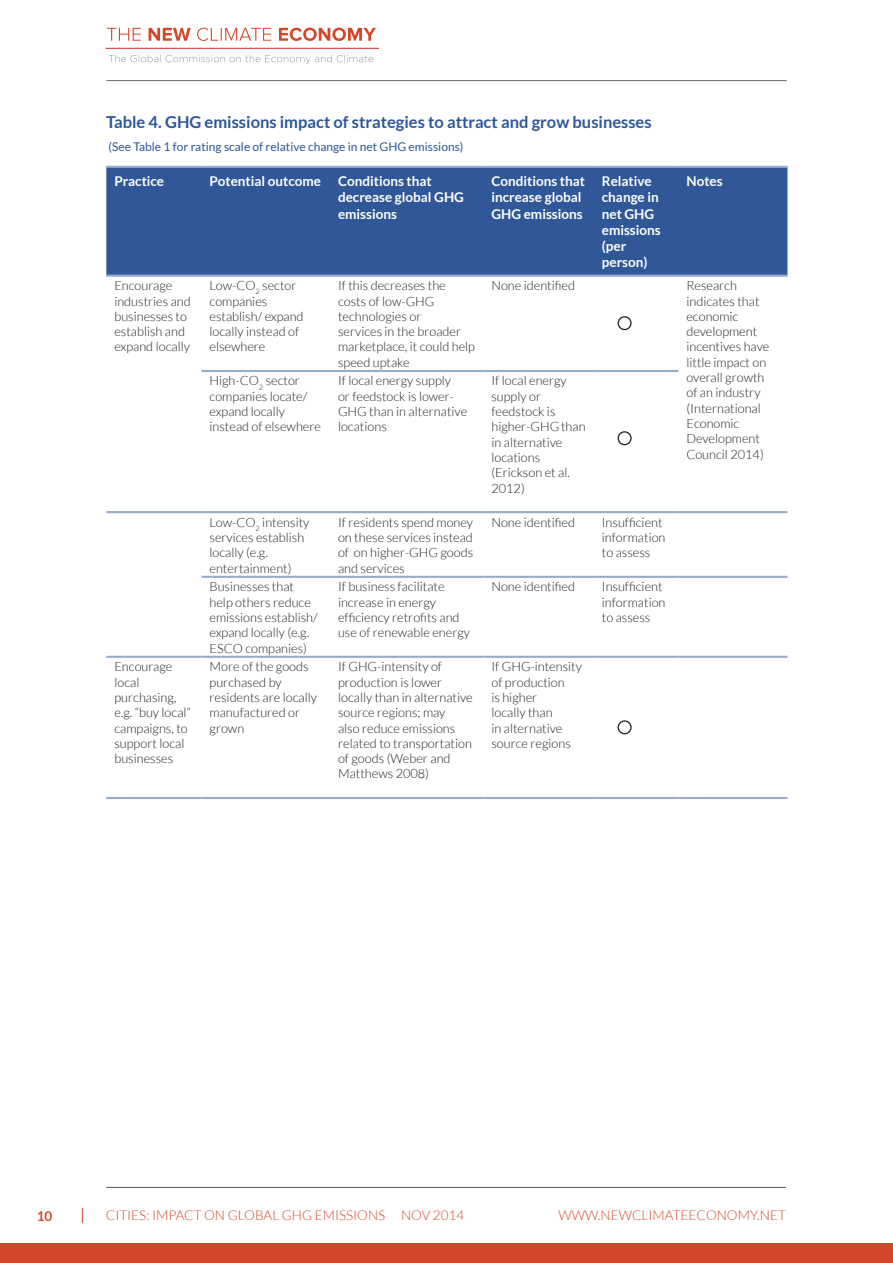
<style>
.page{position:relative;width:893px;height:1263px;background:#fff}
.page>*{position:absolute;margin:0;border:0;box-sizing:border-box;transform-origin:0 0}
.t1{font:700 16.5px "Lato";color:#2d5799}
.t2{font:700 13.5px/16.2px "Lato";color:#fff}
.t3{font:300 13.5px "Lato";color:#d64527}
.t4{font:700 13.5px "Lato";color:#d64527}
.t5{font:300 12.75px/15.3px "Lato";color:#231f20}
.t6{font:12px "Lato";color:#2d5799}
</style>
<div class="page">
<div style="left:0;top:1243px;width:893px;height:20px;background:#d64527"></div>
<hr style="left:106px;top:1187px;width:680px;height:1px;background:#57585a">
<hr style="left:106px;top:80px;width:681px;height:1px;background:#6c6d70">
<svg style="left:82px;top:1208px;width:1px;height:15px"></svg>
<svg style="left:107px;top:28px;width:269px;height:13px"></svg>
<hr style="left:106px;top:48px;width:273px;height:1px;background:#c62a28">
<svg style="left:109px;top:55px;width:264px;height:9px"></svg>
<div style="left:106px;top:168px;width:681px;height:107px;background:#305899"></div>
<hr style="left:201px;top:370px;width:129px;height:2px;background:#99abcc">
<hr style="left:330px;top:370px;width:153px;height:2px;background:#99abcc">
<hr style="left:483px;top:370px;width:111px;height:2px;background:#99abcc">
<hr style="left:594px;top:370px;width:84px;height:2px;background:#99abcc">
<hr style="left:106px;top:511px;width:95px;height:2px;background:#99abcc">
<hr style="left:201px;top:511px;width:129px;height:2px;background:#99abcc">
<hr style="left:330px;top:511px;width:153px;height:2px;background:#99abcc">
<hr style="left:483px;top:511px;width:111px;height:2px;background:#99abcc">
<hr style="left:594px;top:511px;width:84px;height:2px;background:#99abcc">
<hr style="left:678px;top:511px;width:109px;height:2px;background:#99abcc">
<hr style="left:201px;top:576px;width:129px;height:2px;background:#99abcc">
<hr style="left:330px;top:576px;width:153px;height:2px;background:#99abcc">
<hr style="left:483px;top:576px;width:111px;height:2px;background:#99abcc">
<hr style="left:594px;top:576px;width:84px;height:2px;background:#99abcc">
<hr style="left:678px;top:576px;width:109px;height:2px;background:#99abcc">
<hr style="left:106px;top:656px;width:95px;height:2px;background:#99abcc">
<hr style="left:201px;top:656px;width:129px;height:2px;background:#99abcc">
<hr style="left:330px;top:656px;width:153px;height:2px;background:#99abcc">
<hr style="left:483px;top:656px;width:111px;height:2px;background:#99abcc">
<hr style="left:594px;top:656px;width:84px;height:2px;background:#99abcc">
<hr style="left:678px;top:656px;width:109px;height:2px;background:#99abcc">
<hr style="left:106px;top:166px;width:95px;height:2px;background:#99abcc">
<hr style="left:201px;top:166px;width:129px;height:2px;background:#99abcc">
<hr style="left:330px;top:166px;width:153px;height:2px;background:#99abcc">
<hr style="left:483px;top:166px;width:111px;height:2px;background:#99abcc">
<hr style="left:594px;top:166px;width:84px;height:2px;background:#99abcc">
<hr style="left:678px;top:166px;width:109px;height:2px;background:#99abcc">
<hr style="left:106px;top:275px;width:95px;height:2px;background:#99abcc">
<hr style="left:201px;top:275px;width:129px;height:2px;background:#99abcc">
<hr style="left:330px;top:275px;width:153px;height:2px;background:#99abcc">
<hr style="left:483px;top:275px;width:111px;height:2px;background:#99abcc">
<hr style="left:594px;top:275px;width:84px;height:2px;background:#99abcc">
<hr style="left:678px;top:275px;width:109px;height:2px;background:#99abcc">
<hr style="left:106px;top:797px;width:95px;height:2px;background:#99abcc">
<hr style="left:201px;top:797px;width:129px;height:2px;background:#99abcc">
<hr style="left:330px;top:797px;width:153px;height:2px;background:#99abcc">
<hr style="left:483px;top:797px;width:111px;height:2px;background:#99abcc">
<hr style="left:594px;top:797px;width:84px;height:2px;background:#99abcc">
<hr style="left:678px;top:797px;width:109px;height:2px;background:#99abcc">
<div style="left:618px;top:316px;width:14px;height:14px;border:1px solid #231f20;border-radius:50%"></div>
<div style="left:618px;top:431px;width:14px;height:14px;border:1px solid #231f20;border-radius:50%"></div>
<div style="left:618px;top:720px;width:14px;height:14px;border:1px solid #231f20;border-radius:50%"></div>
<p class="t1" style="left:106px;top:113px;width:547px">Table 4. GHG emissions impact of strategies to attract and grow businesses</p>
<p class="t6" style="left:109px;top:140px;width:356px">(See Table 1 for rating scale of relative change in net GHG emissions)</p>
<p class="t2" style="left:114px;top:173px;width:51px">Practice</p>
<p class="t2" style="left:210px;top:173px;width:113px">Potential outcome</p>
<p class="t2" style="left:338px;top:173px;width:127px">Conditions that decrease global GHG emissions</p>
<p class="t2" style="left:491px;top:173px;width:95px">Conditions that increase global<br>GHG emissions</p>
<p class="t2" style="left:602px;top:173px;width:60px">Relative change in net GHG emissions (per person)</p>
<p class="t2" style="left:686px;top:173px;width:38px">Notes</p>
<p class="t5" style="left:114px;top:278px;width:78px">Encourage industries and businesses to establish and expand locally</p>
<p class="t5" style="left:210px;top:278px;width:96px">Low-CO<sub>2</sub> sector companies establish/ expand locally instead of elsewhere</p>
<p class="t5" style="left:338px;top:278px;width:139px">If this decreases the costs of low-GHG technologies or<br>services in the broader marketplace, it could help speed uptake</p>
<p class="t5" style="left:491px;top:278px;width:85px">None identified</p>
<p class="t5" style="left:686px;top:278px;width:84px">Research indicates that economic development incentives have little impact on overall growth of an industry (International<br>Economic<br>Development<br>Council 2014)</p>
<p class="t5" style="left:210px;top:373px;width:113px">High-CO<sub>2</sub> sector companies locate/ expand locally instead of elsewhere</p>
<p class="t5" style="left:338px;top:373px;width:131px">If local energy supply<br>or feedstock is lower-<br>GHG than in alternative locations</p>
<p class="t5" style="left:491px;top:373px;width:96px">If local energy supply or feedstock is higher-GHG than in alternative locations (Erickson et al.<br>2012)</p>
<p class="t5" style="left:210px;top:514px;width:101px">Low-CO<sub>2</sub> intensity services establish locally (e.g. entertainment)</p>
<p class="t5" style="left:338px;top:514px;width:137px;text-align:justify">If residents spend money on these services instead of on higher-GHG goods and services</p>
<p class="t5" style="left:491px;top:514px;width:85px">None identified</p>
<p class="t5" style="left:602px;top:514px;width:65px">Insufficient information to assess</p>
<p class="t5" style="left:210px;top:579px;width:110px">Businesses that help others reduce emissions establish/ expand locally (e.g.<br>ESCO companies)</p>
<p class="t5" style="left:338px;top:579px;width:133px">If business facilitate increase in energy efficiency retrofits and use of renewable energy</p>
<p class="t5" style="left:491px;top:579px;width:85px">None identified</p>
<p class="t5" style="left:602px;top:579px;width:65px">Insufficient information to assess</p>
<p class="t5" style="left:114px;top:659px;width:78px">Encourage local purchasing, e.g. “buy local” campaigns, to support local businesses</p>
<p class="t5" style="left:210px;top:659px;width:109px">More of the goods purchased by residents are locally manufactured or grown</p>
<p class="t5" style="left:338px;top:659px;width:136px">If GHG-intensity of production is lower locally than in alternative source regions; may<br>also reduce emissions related to transportation of goods (Weber and<br>Matthews 2008)</p>
<p class="t5" style="left:491px;top:659px;width:92px">If GHG-intensity of production<br>is higher<br>locally than<br>in alternative source regions</p>
<p class="t4" style="left:37px;top:1208px;width:17px">10</p>
<p class="t3" style="left:106px;top:1208px;width:360px">CITIES: IMPACT ON GLOBAL GHG EMISSIONS NOV 2014</p>
<p class="t3" style="left:559px;top:1208px;width:229px">WWW.NEWCLIMATEECONOMY.NET</p>
</div>
